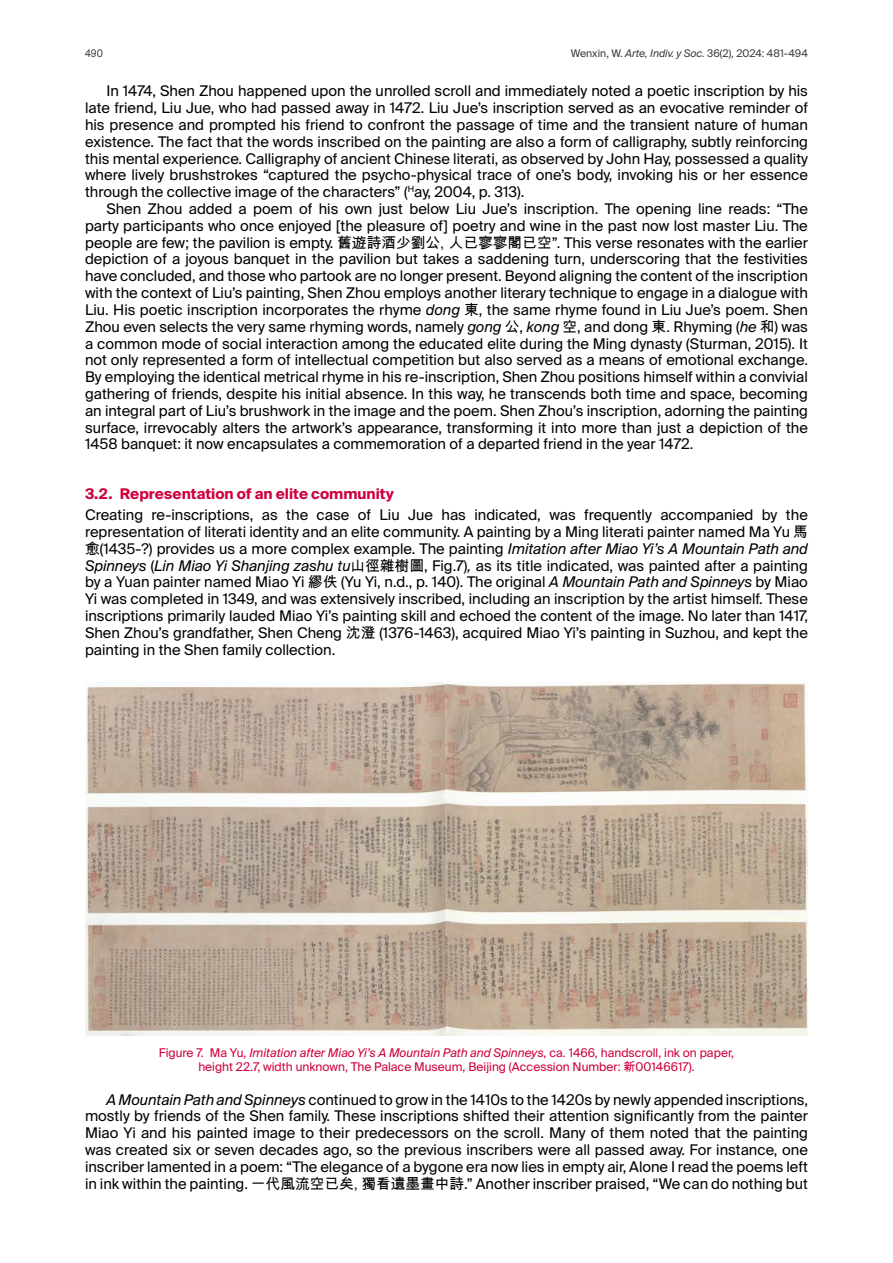
<style>
.page{position:relative;width:893px;height:1263px;background:#fff}
.page>*{position:absolute;margin:0;border:0;box-sizing:border-box;transform-origin:0 0}
.Normal_1er_parr{font:14.7px/16.8px "Suisse Intl";color:#000;text-align:justify}
.Epigrafe_2_Nivel_ES{font:700 14.7px "Suisse Intl";color:#cf003d}
.Título_elemento{font:12px/13.8px "Suisse Intl";color:#cf003d;text-align:center}
.t1{font:10.5px "Suisse Intl";color:#3c3c3b}
.t2{font:10.5px "Suisse Intl";color:#3c3c3b;scale:.9 1}
.s1{font-style:italic}
.s2{font-family:"Arial Unicode MS"}
</style>
<div class="page">
<img style="left:85px;top:683px;width:723px;height:352px">
<p class="t2" style="left:85px;top:47px;width:21px">490</p>
<p class="t1" style="left:571px;top:47px;width:239px">Wenxin, W. <span class="s1">Arte, Indiv. y Soc.</span> 36(2), 2024: 481-494</p>
<p class="Normal_1er_parr" style="left:85px;top:83px;width:724px;text-indent:21px">In 1474, Shen Zhou happened upon the unrolled scroll and immediately noted a poetic inscription by his late friend, Liu Jue, who had passed away in 1472. Liu Jue’s inscription served as an evocative reminder of his presence and prompted his friend to confront the passage of time and the transient nature of human existence. The fact that the words inscribed on the painting are also a form of calligraphy, subtly reinforcing this mental experience. Calligraphy of ancient Chinese literati, as observed by John Hay, possessed a quality where lively brushstrokes “captured the psycho-physical trace of one’s body, invoking his or her essence through the collective image of the characters” (<sup>H</sup>ay, 2004, p. 313).</p>
<p class="Normal_1er_parr" style="left:85px;top:201px;width:724px;text-indent:21px">Shen Zhou added a poem of his own just below Liu Jue’s inscription. The opening line reads: “The party participants who once enjoyed [the pleasure of] poetry and wine in the past now lost master Liu. The people are few; the pavilion is empty. <span class="s2">舊遊詩酒少劉公, 人已寥寥閣已空</span>”. This verse resonates with the earlier depiction of a joyous banquet in the pavilion but takes a saddening turn, underscoring that the festivities have concluded, and those who partook are no longer present. Beyond aligning the content of the inscription with the context of Liu’s painting, Shen Zhou employs another literary technique to engage in a dialogue with Liu. His poetic inscription incorporates the rhyme <span class="s1">dong</span> <span class="s2">東</span>, the same rhyme found in Liu Jue’s poem. Shen Zhou even selects the very same rhyming words, namely <span class="s1">gong</span> <span class="s2">公</span>, <span class="s1">kong</span> <span class="s2">空</span>, and dong <span class="s2">東</span>. Rhyming (<span class="s1">he</span> <span class="s2">和</span>) was a common mode of social interaction among the educated elite during the Ming dynasty (Sturman, 2015). It not only represented a form of intellectual competition but also served as a means of emotional exchange.<br>By employing the identical metrical rhyme in his re-inscription, Shen Zhou positions himself within a convivial gathering of friends, despite his initial absence. In this way, he transcends both time and space, becoming an integral part of Liu’s brushwork in the image and the poem. Shen Zhou’s inscription, adorning the painting surface, irrevocably alters the artwork’s appearance, transforming it into more than just a depiction of the 1458 banquet: it now encapsulates a commemoration of a departed friend in the year 1472.</p>
<p class="Epigrafe_2_Nivel_ES" style="left:85px;top:485px;width:310px">3.2. Representation of an elite community</p>
<p class="Normal_1er_parr" style="left:85px;top:507px;width:724px">Creating re-inscriptions, as the case of Liu Jue has indicated, was frequently accompanied by the representation of literati identity and an elite community. A painting by a Ming literati painter named Ma Yu <span class="s2">馬愈</span>(1435-?) provides us a more complex example. The painting <span class="s1">Imitation after Miao Yi’s A Mountain Path and Spinneys</span> (<span class="s1">Lin Miao Yi Shanjing zashu tu</span><span class="s2">山徑雜樹圖</span>, Fig.7)<span class="s1">,</span> as its title indicated, was painted after a painting by a Yuan painter named Miao Yi <span class="s2">繆佚</span> (Yu Yi, n.d., p. 140). The original <span class="s1">A Mountain Path and Spinneys</span> by Miao Yi was completed in 1349, and was extensively inscribed, including an inscription by the artist himself. These inscriptions primarily lauded Miao Yi’s painting skill and echoed the content of the image. No later than 1417, Shen Zhou’s grandfather, Shen Cheng <span class="s2">沈澄</span> (1376-1463), acquired Miao Yi’s painting in Suzhou, and kept the painting in the Shen family collection.</p>
<p class="Título_elemento" style="left:159px;top:1046px;width:576px">Figure 7. Ma Yu, <span class="s1">Imitation after Miao Yi’s A Mountain Path and Spinneys</span>, ca. 1466, handscroll, ink on paper, height 22.7, width unknown, The Palace Museum, Beijing (Accession Number: <span class="s2">新</span>00146617).</p>
<p class="Normal_1er_parr" style="left:85px;top:1091px;width:724px;text-indent:21px"><span class="s1">A Mountain Path and Spinneys</span> continued to grow in the 1410s to the 1420s by newly appended inscriptions, mostly by friends of the Shen family. These inscriptions shifted their attention significantly from the painter Miao Yi and his painted image to their predecessors on the scroll. Many of them noted that the painting was created six or seven decades ago, so the previous inscribers were all passed away. For instance, one inscriber lamented in a poem: “The elegance of a bygone era now lies in empty air, Alone I read the poems left in ink within the painting. <span class="s2">一代風流空已矣, 獨看遺墨畫中詩</span>.” Another inscriber praised, “We can do nothing but</p>
</div>
